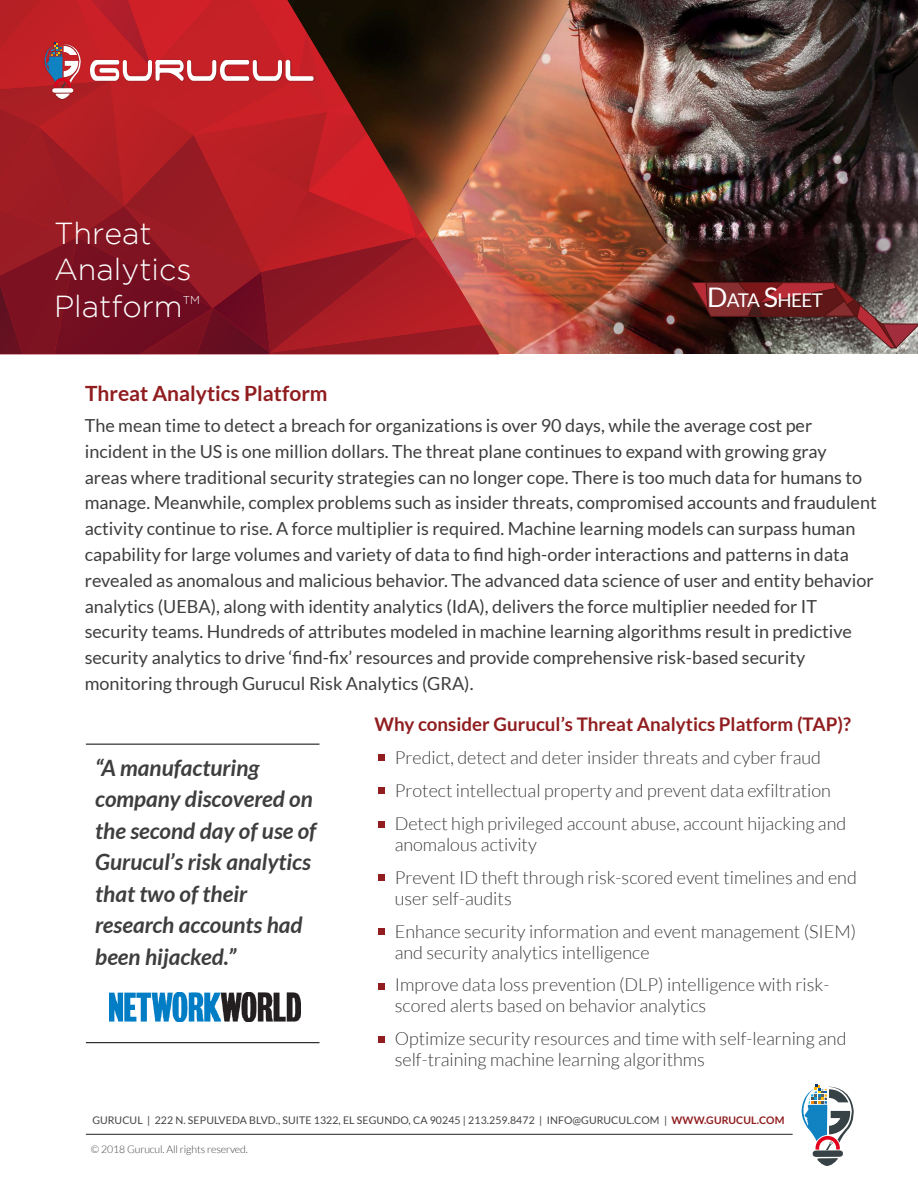
<style>
.page{position:relative;width:918px;height:1188px;background:#fff}
.page>*{position:absolute;margin:0;border:0;box-sizing:border-box;transform-origin:0 0}
.t1{font:300 30.3px "Gotham";color:#fff}
.t2{font:italic 700 22.5px/31.5px "Lato";color:#3e3e3f}
.t3{font:700 21px "Lato";color:#901d1f}
.t4{font:18.9px "Lato";letter-spacing:-.035em;color:#fff}
.key_component_bullet{font:700 18.75px "Lato";color:#901d1f}
.t5{font:18px/25.8px "Lato";color:#3e3e3f}
.key_component_bullet-2{font:300 18px/21px "Lato";color:#3c3c3c}
.t6{font:300 11.4px "Gotham";color:#fff}
.t7{font:10.5px "Lato";letter-spacing:.01em;color:#434246}
.t8{font:300 10.5px "Lato";letter-spacing:-.01em;color:#434246}
.s1{font-size:27px}
.s2{font-weight:700;color:#901d1f}
</style>
<div class="page">
<img style="left:499px;top:0;width:419px;height:353px">
<svg style="left:691px;top:282px;width:227px;height:66px;background:#683c3c"></svg>
<div style="left:378px;top:821px;width:7px;height:7px;background:#911d20"></div>
<div style="left:378px;top:754px;width:7px;height:7px;background:#911d20"></div>
<div style="left:378px;top:787px;width:7px;height:7px;background:#911d20"></div>
<div style="left:378px;top:874px;width:7px;height:7px;background:#911d20"></div>
<div style="left:378px;top:928px;width:7px;height:7px;background:#911d20"></div>
<div style="left:378px;top:983px;width:7px;height:6px;background:#911d20"></div>
<div style="left:378px;top:1036px;width:7px;height:7px;background:#911d20"></div>
<hr style="left:86px;top:1134px;width:707px;height:1px;background:#231f20">
<svg style="left:801px;top:1085px;width:53px;height:81px"></svg>
<hr style="left:86px;top:744px;width:233px;height:1px;background:#000001">
<hr style="left:86px;top:1042px;width:233px;height:1px;background:#000001">
<img style="left:109px;top:993px;width:192px;height:29px">
<svg style="left:0;top:0;width:499px;height:354px;background:#972427"></svg>
<p class="t1" style="left:54px;top:217px;width:99px">Threat</p>
<p class="t1" style="left:54px;top:253px;width:139px">Analytics</p>
<p class="t1" style="left:54px;top:289px;width:130px">Platform</p>
<p class="t6" style="left:183px;top:294px;width:19px">TM</p>
<p class="t3" style="left:85px;top:381px;width:244px">Threat Analytics Platform</p>
<p class="t4" style="left:707px;top:289px;width:117px"><span class="s1">D</span>ATA <span class="s1">S</span>HEET</p>
<p class="t5" style="left:85px;top:412px;width:794px">The mean time to detect a breach for organizations is over 90 days, while the average cost per incident in the US is one million dollars. The threat plane continues to expand with growing gray<br>areas where traditional security strategies can no longer cope. There is too much data for humans to manage. Meanwhile, complex problems such as insider threats, compromised accounts and fraudulent activity continue to rise. A force multiplier is required. Machine learning models can surpass human capability for large volumes and variety of data to find high-order interactions and patterns in data revealed as anomalous and malicious behavior. The advanced data science of user and entity behavior analytics (UEBA), along with identity analytics (IdA), delivers the force multiplier needed for IT security teams. Hundreds of attributes modeled in machine learning algorithms result in predictive security analytics to drive ‘find-fix’ resources and provide comprehensive risk-based security monitoring through Gurucul Risk Analytics (GRA).</p>
<p class="key_component_bullet" style="left:374px;top:714px;width:478px">Why consider Gurucul’s Threat Analytics Platform (TAP)?</p>
<p class="key_component_bullet-2" style="left:395px;top:747px;width:428px">Predict, detect and deter insider threats and cyber fraud</p>
<p class="key_component_bullet-2" style="left:395px;top:780px;width:438px">Protect intellectual property and prevent data exfiltration</p>
<p class="key_component_bullet-2" style="left:395px;top:813px;width:453px">Detect high privileged account abuse, account hijacking and anomalous activity</p>
<p class="key_component_bullet-2" style="left:395px;top:867px;width:464px">Prevent ID theft through risk-scored event timelines and end user self-audits</p>
<p class="key_component_bullet-2" style="left:395px;top:921px;width:463px">Enhance security information and event management (SIEM) and security analytics intelligence</p>
<p class="key_component_bullet-2" style="left:395px;top:975px;width:436px">Improve data loss prevention (DLP) intelligence with risk&shy;scored alerts based on behavior analytics</p>
<p class="key_component_bullet-2" style="left:395px;top:1028px;width:453px">Optimize security resources and time with self-learning and self-training machine learning algorithms</p>
<p class="t2" style="left:95px;top:752px;width:223px">“A manufacturing company discovered on the second day of use of<br>Gurucul’s risk analytics that two of their research accounts had been hijacked.”</p>
<p class="t7" style="left:92px;top:1115px;width:694px">GURUCUL | 222 N. SEPULVEDA BLVD., SUITE 1322, EL SEGUNDO, CA 90245 | 213.259.8472 | INFO@GURUCUL.COM | <span class="s2">WWW.GURUCUL.COM</span></p>
<p class="t8" style="left:91px;top:1144px;width:159px">© 2018 Gurucul. All rights reserved.</p>
</div>
